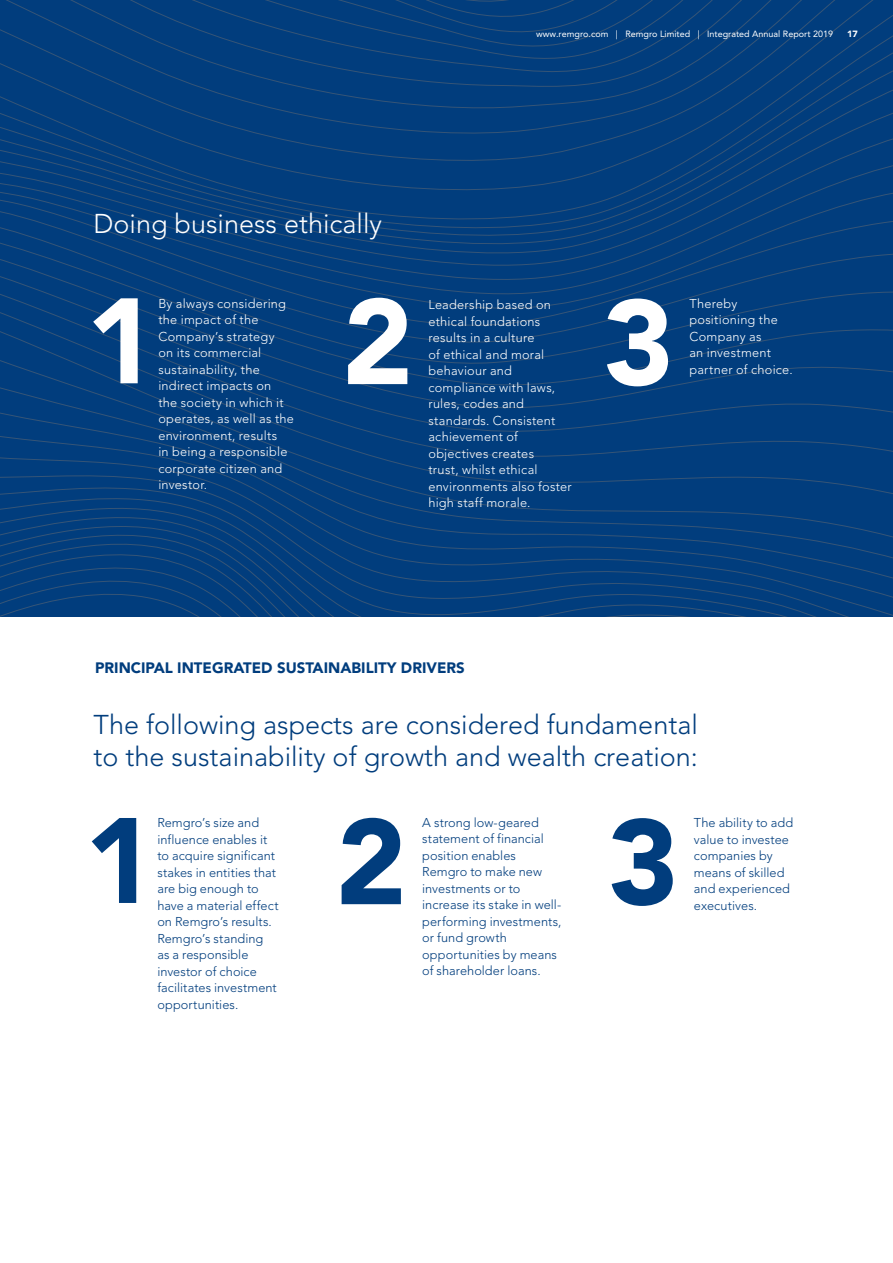
<style>
.page{position:relative;width:893px;height:1263px;background:#fff}
.page>*{position:absolute;margin:0;border:0;box-sizing:border-box;transform-origin:0 0}
.t1{font:900 120px "Avenir LT Std";color:#013d7d}
.t2{font:900 120px "Avenir LT Std";color:#fff}
.t3{font:300 27px/32.4px "Avenir LT Std";color:#013d7d}
.t4{font:300 27px "Avenir LT Std";color:#fff}
.Level01_SS{font:900 15px "Avenir LT Std";color:#013d7d}
.t5{font:300 12.75px/16.5px "Avenir LT Std";letter-spacing:.02em;color:#fff}
.t6{font:300 12.75px/16.5px "Avenir LT Std";letter-spacing:.005em;color:#013d7d}
.t7{font:9px "Avenir LT Std";color:#fff}
.t8{font:900 9px "Avenir LT Std";color:#fff}
</style>
<div class="page">
<svg style="left:0;top:579px;width:893px;height:38px;background:#053e7c"></svg>
<svg style="left:0;top:535px;width:893px;height:44px;background:#043e7c"></svg>
<svg style="left:0;top:503px;width:893px;height:32px;background:#043e7c"></svg>
<svg style="left:0;top:476px;width:893px;height:27px;background:#043e7c"></svg>
<div style="left:0;top:451px;width:893px;height:25px;background:#013d7d"></div>
<svg style="left:0;top:427px;width:893px;height:24px;background:#033e7c"></svg>
<svg style="left:0;top:401px;width:893px;height:26px;background:#033e7c"></svg>
<div style="left:0;top:376px;width:893px;height:25px;background:#013d7d"></div>
<svg style="left:0;top:351px;width:893px;height:25px;background:#033e7c"></svg>
<svg style="left:0;top:329px;width:893px;height:22px;background:#033e7c"></svg>
<svg style="left:0;top:308px;width:893px;height:21px;background:#033e7c"></svg>
<svg style="left:0;top:286px;width:893px;height:22px;background:#043e7c"></svg>
<svg style="left:0;top:262px;width:893px;height:24px;background:#043e7c"></svg>
<svg style="left:0;top:207px;width:893px;height:55px;background:#053e7c"></svg>
<svg style="left:0;top:175px;width:893px;height:32px;background:#043e7c"></svg>
<svg style="left:0;top:155px;width:893px;height:20px;background:#033e7c"></svg>
<svg style="left:0;top:136px;width:893px;height:19px;background:#033e7c"></svg>
<svg style="left:0;top:117px;width:893px;height:19px;background:#033e7c"></svg>
<svg style="left:0;top:98px;width:893px;height:19px;background:#033e7c"></svg>
<svg style="left:0;top:80px;width:893px;height:18px;background:#033e7c"></svg>
<svg style="left:0;top:61px;width:893px;height:19px;background:#033e7c"></svg>
<svg style="left:0;top:44px;width:893px;height:17px;background:#033e7c"></svg>
<svg style="left:0;top:0;width:893px;height:44px;background:#033e7c"></svg>
<p class="t4" style="left:94px;top:208px;width:290px">Doing business ethically</p>
<p class="t7" style="left:536px;top:28px;width:298px">www.remgro.com | Remgro Limited | Integrated Annual Report 2019</p>
<p class="t8" style="left:847px;top:28px;width:12px">17</p>
<p class="t2" style="left:342px;top:270px;width:73px">2</p>
<p class="t2" style="left:603px;top:271px;width:73px">3</p>
<p class="t2" style="left:86px;top:269px;width:73px">1</p>
<p class="t5" style="left:158px;top:295px;width:137px">By always considering the impact of the<br>Company’s strategy<br>on its commercial sustainability, the indirect impacts on<br>the society in which it operates, as well as the environment, results<br>in being a responsible corporate citizen and investor.</p>
<p class="t5" style="left:689px;top:295px;width:105px">Thereby positioning the<br>Company as<br>an investment partner of choice.</p>
<p class="t5" style="left:428px;top:297px;width:145px">Leadership based on ethical foundations results in a culture<br>of ethical and moral behaviour and compliance with laws, rules, codes and standards. Consistent achievement of objectives creates<br>trust, whilst ethical environments also foster high staff morale.</p>
<p class="Level01_SS" style="left:95px;top:658px;width:371px">PRINCIPAL INTEGRATED SUSTAINABILITY DRIVERS</p>
<p class="t3" style="left:94px;top:708px;width:606px">The following aspects are considered fundamental to the sustainability of growth and wealth creation:</p>
<p class="t1" style="left:84px;top:788px;width:73px">1</p>
<p class="t6" style="left:422px;top:814px;width:141px">A strong low-geared statement of financial position enables<br>Remgro to make new investments or to increase its stake in well&shy;performing investments, or fund growth opportunities by means of shareholder loans.</p>
<p class="t6" style="left:157px;top:815px;width:123px">Remgro’s size and influence enables it to acquire significant stakes in entities that are big enough to have a material effect on Remgro’s results.<br>Remgro’s standing<br>as a responsible investor of choice facilitates investment opportunities.</p>
<p class="t1" style="left:336px;top:790px;width:73px">2</p>
<p class="t6" style="left:694px;top:815px;width:101px">The ability to add value to investee companies by means of skilled and experienced</p>
<p class="t1" style="left:608px;top:790px;width:73px">3</p>
<p class="t6" style="left:694px;top:897px;width:65px">executives.</p>
</div>
